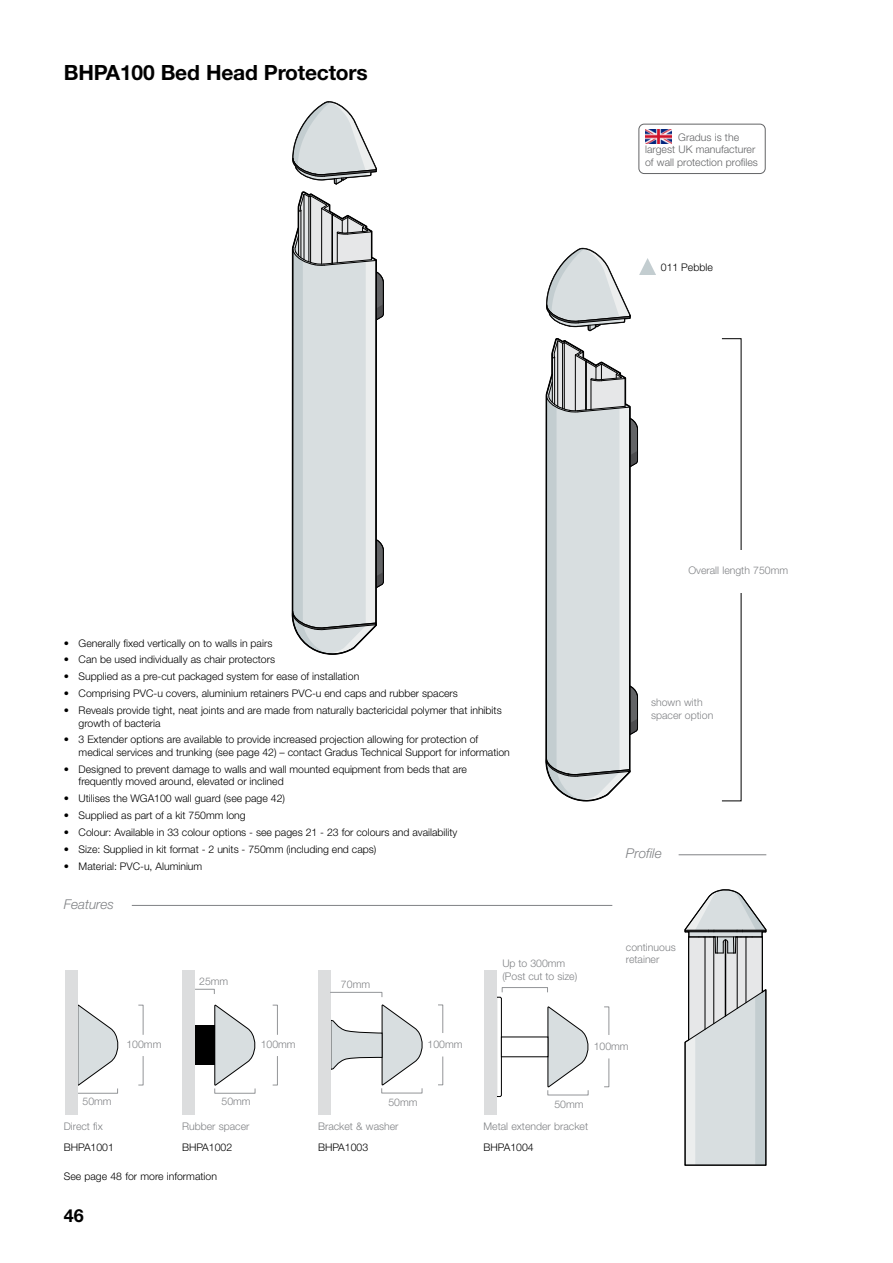
<style>
.page{position:relative;width:893px;height:1263px;background:#fff}
.page>*{position:absolute;margin:0;border:0;box-sizing:border-box;transform-origin:0 0}
.t1{font:700 21px "Helvetica Neue LT";letter-spacing:-.01em;color:#000}
.t2{font:700 18px "Helvetica Neue LT";color:#000}
.t3{font:italic 300 13.5px "Helvetica Neue LT";color:#808285}
.t4{font:300 10.5px/12.6px "Helvetica Neue LT";color:#000}
.t5{font:300 10.5px/13.5px "Helvetica Neue LT";color:#808285}
.t6{font:300 10.5px/12.6px "Helvetica Neue LT";color:#636466}
</style>
<div class="page">
<svg style="left:604px;top:1006px;width:5px;height:29px"></svg>
<svg style="left:604px;top:1058px;width:5px;height:29px"></svg>
<div style="left:548px;top:1090px;width:40px;height:5px;border:1px solid #939598"></div>
<div style="left:502px;top:987px;width:46px;height:5px;border:1px solid #939598"></div>
<svg style="left:547px;top:1006px;width:42px;height:81px"></svg>
<svg style="left:497px;top:996px;width:5px;height:101px"></svg>
<svg style="left:272px;top:1005px;width:6px;height:30px"></svg>
<svg style="left:272px;top:1056px;width:6px;height:29px"></svg>
<svg style="left:214px;top:1004px;width:42px;height:82px"></svg>
<div style="left:182px;top:970px;width:13px;height:145px;background:#dcddde"></div>
<div style="left:195px;top:1025px;width:20px;height:40px;background:#000"></div>
<svg style="left:438px;top:1004px;width:5px;height:29px"></svg>
<svg style="left:438px;top:1056px;width:5px;height:29px"></svg>
<svg style="left:330px;top:1004px;width:93px;height:82px"></svg>
<svg style="left:195px;top:989px;width:20px;height:5px"></svg>
<svg style="left:77px;top:1004px;width:42px;height:90px"></svg>
<div style="left:65px;top:970px;width:12px;height:145px;background:#dcddde"></div>
<div style="left:484px;top:970px;width:13px;height:145px;background:#dcddde"></div>
<div style="left:318px;top:970px;width:12px;height:145px;background:#dcddde"></div>
<svg style="left:138px;top:1005px;width:6px;height:30px"></svg>
<svg style="left:138px;top:1056px;width:6px;height:29px"></svg>
<svg style="left:330px;top:992px;width:52px;height:5px"></svg>
<hr style="left:679px;top:854px;width:87px;height:1px;background:#808285">
<svg style="left:685px;top:889px;width:82px;height:277px;background:#ccd0d2"></svg>
<svg style="left:377px;top:271px;width:7px;height:317px"></svg>
<svg style="left:292px;top:191px;width:85px;height:464px;background:#cdd1d3"></svg>
<svg style="left:292px;top:101px;width:85px;height:84px"></svg>
<svg style="left:546px;top:248px;width:110px;height:553px"></svg>
<div style="left:639px;top:124px;width:126px;height:50px;border:1px solid #636466;border-radius:5px"></div>
<img style="left:645px;top:130px;width:27px;height:13px">
<hr style="left:132px;top:905px;width:480px;height:1px;background:#808285">
<h1 class="t1" style="left:64px;top:60px;width:305px">BHPA100 Bed Head Protectors</h1>
<p class="t6" style="left:645px;top:130px;width:114px;text-indent:33px">Gradus is the largest UK manufacturer of wall protection profiles</p>
<p class="t4" style="left:661px;top:260px;width:53px">011 Pebble</p>
<p class="t5" style="left:688px;top:563px;width:101px">Overall length 750mm</p>
<p class="t4" style="left:64px;top:636px;width:210px">• Generally fixed vertically on to walls in pairs</p>
<p class="t4" style="left:64px;top:653px;width:213px">• Can be used individually as chair protectors</p>
<p class="t4" style="left:64px;top:670px;width:297px">• Supplied as a pre-cut packaged system for ease of installation</p>
<p class="t4" style="left:64px;top:687px;width:396px">• Comprising PVC-u covers, aluminium retainers PVC-u end caps and rubber spacers</p>
<p class="t4" style="left:79px;top:704px;width:425px;text-indent:-15px">• Reveals provide tight, neat joints and are made from naturally bactericidal polymer that inhibits growth of bacteria</p>
<p class="t4" style="left:79px;top:733px;width:433px;text-indent:-15px">• 3 Extender options are available to provide increased projection allowing for protection of medical services and trunking (see page 42) – contact Gradus Technical Support for information</p>
<p class="t4" style="left:79px;top:763px;width:390px;text-indent:-15px">• Designed to prevent damage to walls and wall mounted equipment from beds that are frequently moved around, elevated or inclined</p>
<p class="t4" style="left:64px;top:792px;width:223px">• Utilises the WGA100 wall guard (see page 42)</p>
<p class="t4" style="left:64px;top:809px;width:183px">• Supplied as part of a kit 750mm long</p>
<p class="t4" style="left:64px;top:826px;width:395px">• Colour: Available in 33 colour options - see pages 21 - 23 for colours and availability</p>
<p class="t4" style="left:64px;top:843px;width:314px">• Size: Supplied in kit format - 2 units - 750mm (including end caps)</p>
<p class="t4" style="left:64px;top:859px;width:140px">• Material: PVC-u, Aluminium</p>
<p class="t3" style="left:64px;top:896px;width:52px">Features</p>
<p class="t5" style="left:199px;top:974px;width:31px">25mm</p>
<p class="t5" style="left:341px;top:977px;width:31px">70mm</p>
<p class="t5" style="left:502px;top:956px;width:76px">Up to 300mm (Post cut to size)</p>
<p class="t5" style="left:651px;top:696px;width:64px;line-height:12.6px">shown with spacer option</p>
<p class="t3" style="left:626px;top:845px;width:37px">Profile</p>
<p class="t5" style="left:626px;top:941px;width:51px;line-height:12px">continuous retainer</p>
<p class="t5" style="left:126px;top:1038px;width:37px">100mm</p>
<p class="t5" style="left:261px;top:1038px;width:37px">100mm</p>
<p class="t5" style="left:428px;top:1037px;width:37px">100mm</p>
<p class="t5" style="left:594px;top:1039px;width:37px">100mm</p>
<p class="t5" style="left:83px;top:1094px;width:31px">50mm</p>
<p class="t5" style="left:388px;top:1095px;width:31px">50mm</p>
<p class="t5" style="left:221px;top:1094px;width:31px">50mm</p>
<p class="t5" style="left:554px;top:1097px;width:31px">50mm</p>
<p class="t5" style="left:64px;top:1119px;width:41px">Direct fix</p>
<p class="t5" style="left:182px;top:1119px;width:69px">Rubber spacer</p>
<p class="t5" style="left:318px;top:1119px;width:82px">Bracket &amp; washer</p>
<p class="t5" style="left:483px;top:1119px;width:106px">Metal extender bracket</p>
<p class="t4" style="left:64px;top:1141px;width:52px">BHPA1001</p>
<p class="t4" style="left:182px;top:1141px;width:52px">BHPA1002</p>
<p class="t4" style="left:318px;top:1141px;width:52px">BHPA1003</p>
<p class="t4" style="left:64px;top:1170px;width:155px">See page 48 for more information</p>
<h2 class="t2" style="left:64px;top:1204px;width:22px">46</h2>
<p class="t4" style="left:483px;top:1141px;width:52px">BHPA1004</p>
</div>
